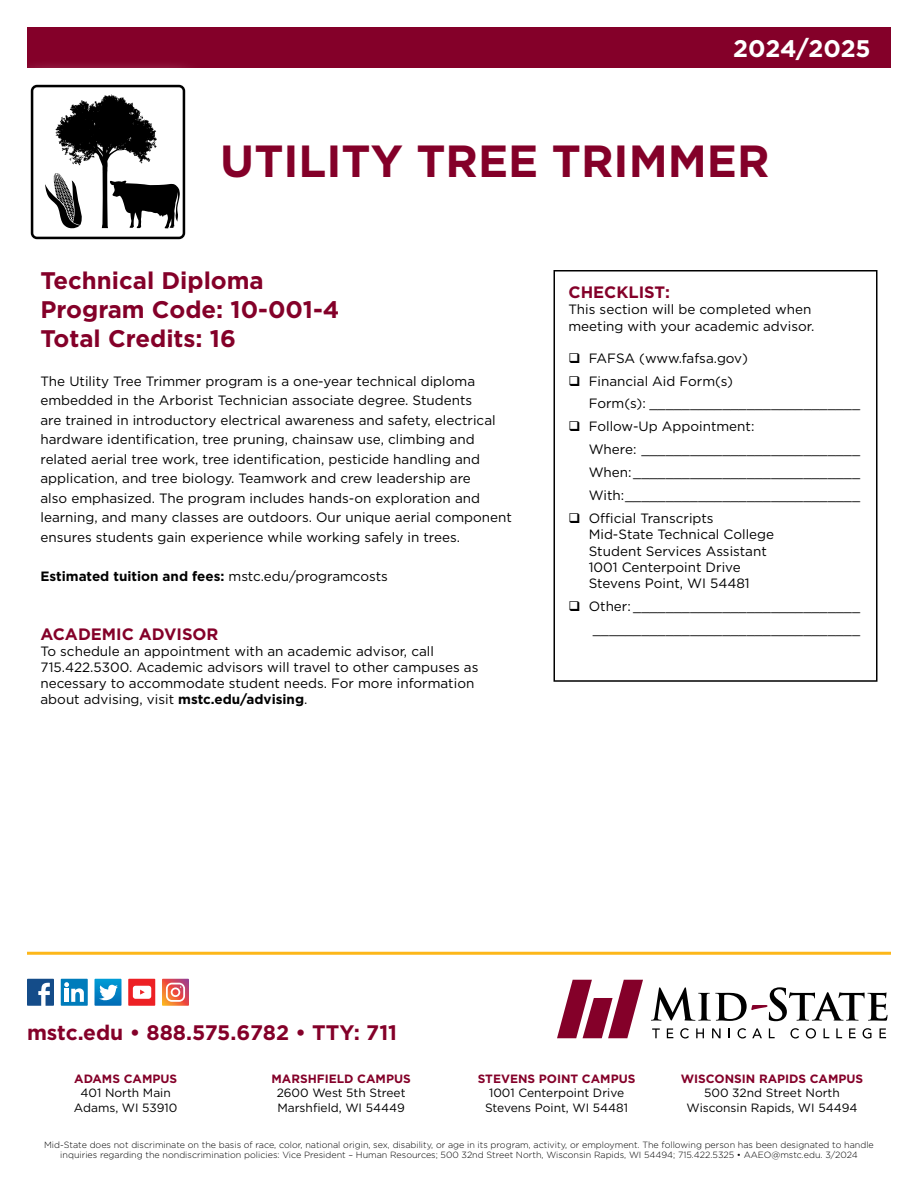
<style>
.page{position:relative;width:918px;height:1188px;background:#fff}
.page>*{position:absolute;margin:0;border:0;box-sizing:border-box;transform-origin:0 0}
.t1{font:700 45px "Gotham";color:#840029}
.t2{font:700 24px/28.8px "Gotham";color:#840029}
.t3{font:700 24px "Gotham";letter-spacing:-.005em;color:#fff}
.t4{font:700 21px "Gotham";color:#840029}
.t5{font:700 16.5px "Gotham";color:#840029}
.t6{font:13.5px/19.5px "Gotham";color:#000}
.t7{font:700 13.5px "Gotham";color:#000}
.t8{font:12px/14.4px "Gotham";color:#000;text-align:center}
.t9{font:700 12px "Gotham";color:#840029}
.t10{font:300 9px/10.5px "Gotham";color:#000;text-align:center}
.s1{font-weight:400}
.s2{font-weight:700}
</style>
<div class="page">
<div style="left:27px;top:27px;width:864px;height:41px;background:#840029"></div>
<div style="left:554px;top:270px;width:324px;height:412px;border:2px solid #000"></div>
<div style="left:5px;top:59px;width:206px;height:206px;background:#fff"></div>
<div style="left:31px;top:85px;width:154px;height:154px;border:3px solid #000;border-radius:5px"></div>
<svg style="left:45px;top:94px;width:135px;height:135px"></svg>
<hr style="left:27px;top:952px;width:864px;height:3px;background:#fdb71a">
<svg style="left:557px;top:980px;width:86px;height:58px"></svg>
<svg style="left:651px;top:987px;width:236px;height:34px"></svg>
<svg style="left:652px;top:1028px;width:8px;height:10px"></svg>
<svg style="left:667px;top:1028px;width:6px;height:10px"></svg>
<svg style="left:680px;top:1028px;width:9px;height:11px"></svg>
<svg style="left:696px;top:1028px;width:8px;height:10px"></svg>
<svg style="left:712px;top:1028px;width:9px;height:10px"></svg>
<svg style="left:738px;top:1028px;width:8px;height:11px"></svg>
<svg style="left:752px;top:1028px;width:10px;height:10px"></svg>
<svg style="left:769px;top:1028px;width:6px;height:10px"></svg>
<svg style="left:790px;top:1028px;width:9px;height:11px"></svg>
<svg style="left:806px;top:1028px;width:10px;height:11px"></svg>
<svg style="left:824px;top:1028px;width:5px;height:10px"></svg>
<svg style="left:836px;top:1028px;width:6px;height:10px"></svg>
<svg style="left:849px;top:1028px;width:7px;height:10px"></svg>
<svg style="left:863px;top:1028px;width:9px;height:11px"></svg>
<svg style="left:880px;top:1028px;width:6px;height:10px"></svg>
<svg style="left:27px;top:979px;width:27px;height:27px"></svg>
<div style="left:61px;top:979px;width:27px;height:27px;background:#007cbb"></div>
<svg style="left:64px;top:982px;width:20px;height:20px"></svg>
<svg style="left:94px;top:979px;width:28px;height:27px"></svg>
<div style="left:128px;top:979px;width:27px;height:27px;background:#ed2024"></div>
<div style="left:133px;top:986px;width:18px;height:13px;background:#fff;border-radius:3px"></div>
<svg style="left:140px;top:990px;width:5px;height:5px"></svg>
<svg style="left:162px;top:979px;width:27px;height:27px"></svg>
<h2 class="t3" style="left:733px;top:32px;width:139px">2024/2025</h2>
<h1 class="t1" style="left:220px;top:131px;width:551px">UTILITY TREE TRIMMER</h1>
<h2 class="t2" style="left:40px;top:266px;width:300px">Technical Diploma<br>Program Code: 10-001-4<br>Total Credits: 16</h2>
<p class="t6" style="left:40px;top:371px;width:473px">The Utility Tree Trimmer program is a one-year technical diploma embedded in the Arborist Technician associate degree. Students<br>are trained in introductory electrical awareness and safety, electrical hardware identification, tree pruning, chainsaw use, climbing and related aerial tree work, tree identification, pesticide handling and application, and tree biology. Teamwork and crew leadership are<br>also emphasized. The program includes hands-on exploration and learning, and many classes are outdoors. Our unique aerial component ensures students gain experience while working safely in trees.</p>
<p class="t7" style="left:40px;top:567px;width:349px">Estimated tuition and fees: <span class="s1">mstc.edu/programcosts</span></p>
<p class="t5" style="left:40px;top:623px;width:180px">ACADEMIC ADVISOR</p>
<p class="t6" style="left:40px;top:643px;width:440px;line-height:16.2px">To schedule an appointment with an academic advisor, call 715.422.5300. Academic advisors will travel to other campuses as necessary to accommodate student needs. For more information about advising, visit <span class="s2">mstc.edu/advising</span>.</p>
<p class="t5" style="left:568px;top:281px;width:103px">CHECKLIST:</p>
<p class="t6" style="left:568px;top:301px;width:247px;line-height:16.2px">This section will be completed when meeting with your academic advisor.</p>
<p class="t6" style="left:568px;top:348px;width:181px">❑ FAFSA (www.fafsa.gov)</p>
<p class="t6" style="left:589px;top:369px;width:273px;line-height:23px;text-indent:-20px">❑ Financial Aid Form(s)<br>Form(s): __________________________</p>
<p class="t6" style="left:589px;top:415px;width:273px;line-height:23px;text-indent:-20px">❑ Follow-Up Appointment:<br>Where: ___________________________ When:____________________________ With:_____________________________</p>
<p class="t6" style="left:589px;top:510px;width:187px;line-height:16.2px;text-indent:-20px">❑ Official Transcripts<br>Mid-State Technical College<br>Student Services Assistant<br>1001 Centerpoint Drive<br>Stevens Point, WI 54481</p>
<p class="t6" style="left:568px;top:594px;width:293px;line-height:23px;text-align:right">❑ Other: ____________________________ _________________________________</p>
<h3 class="t4" style="left:27px;top:1018px;width:372px">mstc.edu • 888.575.6782 • TTY: 711</h3>
<p class="t9" style="left:74px;top:1071px;width:104px">ADAMS CAMPUS</p>
<p class="t8" style="left:74px;top:1086px;width:105px">401 North Main<br>Adams, WI 53910</p>
<p class="t9" style="left:272px;top:1071px;width:141px">MARSHFIELD CAMPUS</p>
<p class="t8" style="left:277px;top:1086px;width:130px;text-align:left">2600 West 5th Street<br>Marshfield, WI 54449</p>
<p class="t9" style="left:478px;top:1071px;width:159px">STEVENS POINT CAMPUS</p>
<p class="t8" style="left:485px;top:1086px;width:145px">1001 Centerpoint Drive<br>Stevens Point, WI 54481</p>
<p class="t9" style="left:681px;top:1071px;width:184px">WISCONSIN RAPIDS CAMPUS</p>
<p class="t8" style="left:687px;top:1086px;width:172px">500 32nd Street North<br>Wisconsin Rapids, WI 54494</p>
<p class="t10" style="left:44px;top:1139px;width:831px">Mid-State does not discriminate on the basis of race, color, national origin, sex, disability, or age in its program, activity, or employment. The following person has been designated to handle inquiries regarding the nondiscrimination policies: Vice President – Human Resources; 500 32nd Street North, Wisconsin Rapids, WI 54494; 715.422.5325 • AAEO@mstc.edu. 3/2024</p>
</div>
